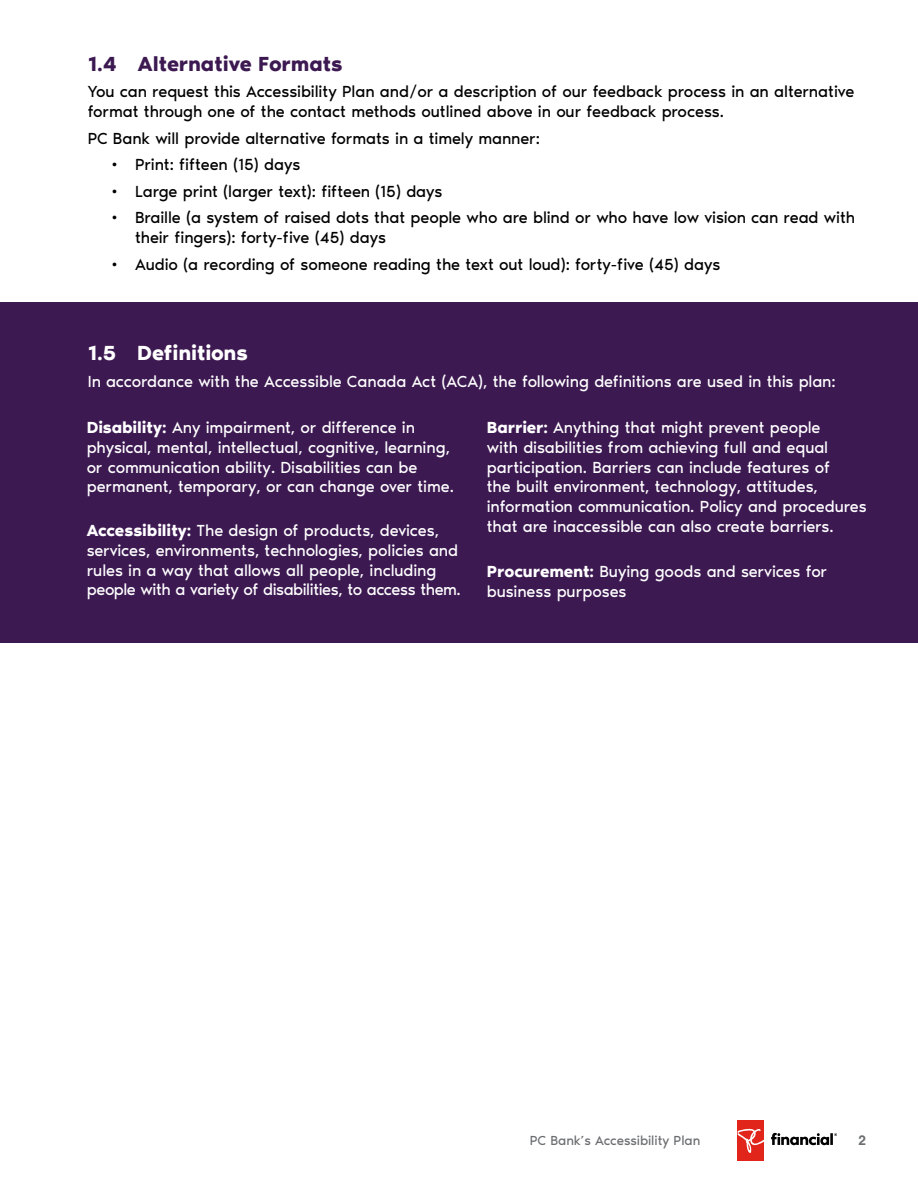
<style>
.page{position:relative;width:918px;height:1188px;background:#fff}
.page>*{position:absolute;margin:0;border:0;box-sizing:border-box;transform-origin:0 0}
.subtitle_h3{font:600 21px "Noir Pro";color:#3d1952}
.subtitle_h3-2{font:600 21px "Noir Pro";letter-spacing:-.005em;color:#fff}
.Paragraph_Style_1{font:16.5px/19.8px "Noir Pro";letter-spacing:-.01em;color:#fff}
.Paragraph_Style_1-2{font:16.5px/19.8px "Noir Pro";letter-spacing:-.01em;color:#000}
.t1{font:13.5px "Noir Pro";letter-spacing:-.01em;color:#6d6e71}
.t2{font:700 13.5px "Helvetica";color:#6d6e71}
.s1{font-weight:600}
</style>
<div class="page">
<svg style="left:771px;top:1133px;width:66px;height:12px"></svg>
<div style="left:738px;top:1121px;width:26px;height:40px;background:#e1251b"></div>
<svg style="left:738px;top:1129px;width:26px;height:24px"></svg>
<div style="left:0;top:302px;width:918px;height:341px;background:#3d1952"></div>
<h3 class="subtitle_h3" style="left:88px;top:47px;width:256px">1.4 Alternative Formats</h3>
<p class="Paragraph_Style_1-2" style="left:88px;top:81px;width:768px">You can request this Accessibility Plan and/or a description of our feedback process in an alternative format through one of the contact methods outlined above in our feedback process.</p>
<p class="Paragraph_Style_1-2" style="left:88px;top:127px;width:454px">PC Bank will provide alternative formats in a timely manner:</p>
<p class="Paragraph_Style_1-2" style="left:108px;top:154px;width:194px">• Print: fifteen (15) days</p>
<p class="Paragraph_Style_1-2" style="left:108px;top:180px;width:336px">• Large print (larger text): fifteen (15) days</p>
<p class="Paragraph_Style_1-2" style="left:135px;top:207px;width:722px;text-indent:-27px">• Braille (a system of raised dots that people who are blind or who have low vision can read with their fingers): forty-five (45) days</p>
<p class="Paragraph_Style_1-2" style="left:108px;top:253px;width:614px">• Audio (a recording of someone reading the text out loud): forty-five (45) days</p>
<h3 class="subtitle_h3-2" style="left:88px;top:337px;width:162px">1.5 Definitions</h3>
<p class="Paragraph_Style_1" style="left:88px;top:370px;width:750px">In accordance with the Accessible Canada Act (ACA), the following definitions are used in this plan:</p>
<p class="Paragraph_Style_1" style="left:87px;top:416px;width:369px"><span class="s1">Disability:</span> Any impairment, or difference in physical, mental, intellectual, cognitive, learning, or communication ability. Disabilities can be permanent, temporary, or can change over time.</p>
<p class="Paragraph_Style_1" style="left:87px;top:520px;width:376px"><span class="s1">Accessibility:</span> The design of products, devices, services, environments, technologies, policies and rules in a way that allows all people, including people with a variety of disabilities, to access them.</p>
<p class="Paragraph_Style_1" style="left:487px;top:416px;width:382px"><span class="s1">Barrier:</span> Anything that might prevent people<br>with disabilities from achieving full and equal participation. Barriers can include features of<br>the built environment, technology, attitudes, information communication. Policy and procedures that are inaccessible can also create barriers.</p>
<p class="Paragraph_Style_1" style="left:487px;top:560px;width:342px"><span class="s1">Procurement:</span> Buying goods and services for business purposes</p>
<p class="t1" style="left:530px;top:1131px;width:172px">PC Bank’s Accessibility Plan</p>
<p class="t2" style="left:858px;top:1132px;width:9px">2</p>
</div>
